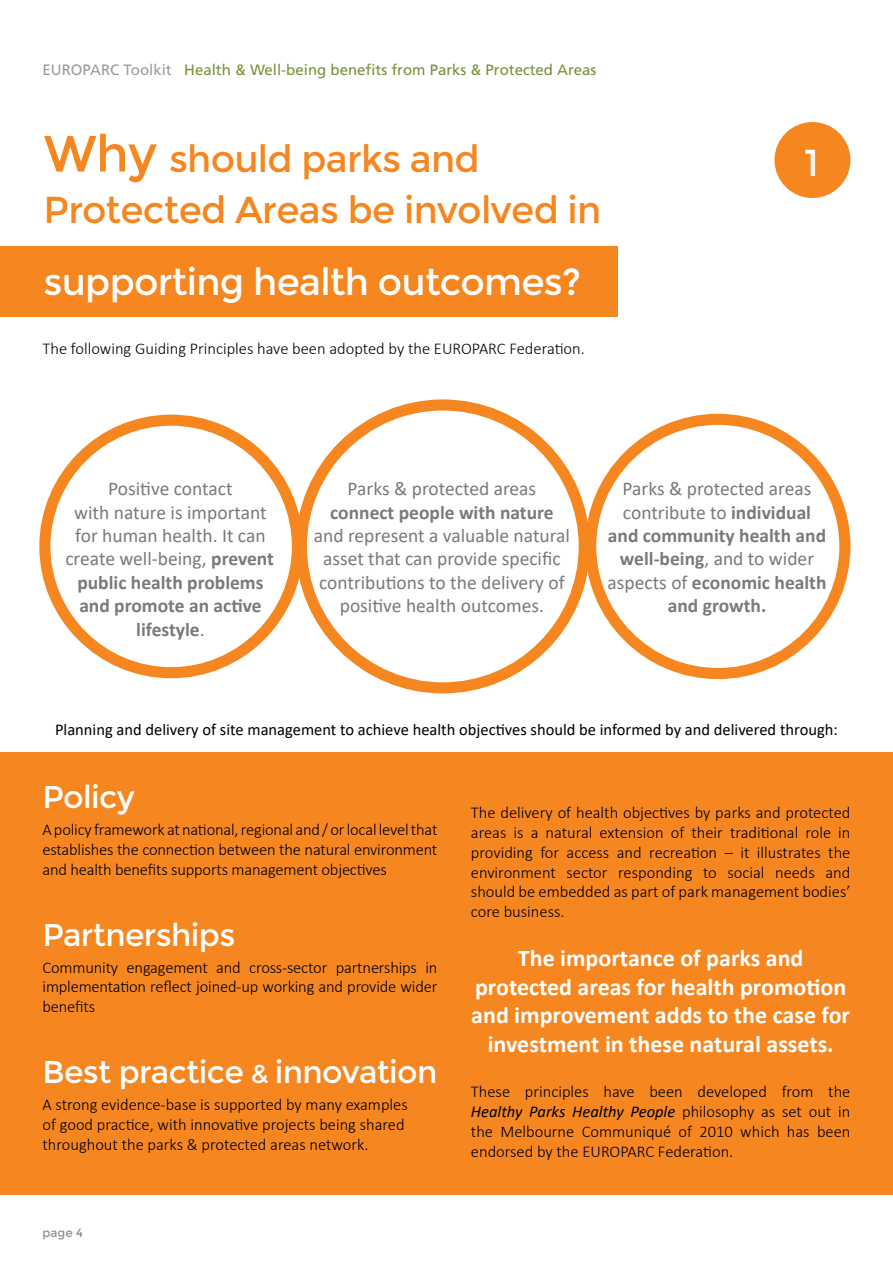
<style>
.page{position:relative;width:893px;height:1263px;background:#fff}
.page>*{position:absolute;margin:0;border:0;box-sizing:border-box;transform-origin:0 0}
.t1{font:37.5px/51px "Montserrat";letter-spacing:-.02em;color:#f6861f}
.t2{font:37.5px "Montserrat";letter-spacing:-.02em;color:#fff}
.t3{font:31.5px "Montserrat";letter-spacing:-.02em;color:#fff}
.t4{font:700 24px/28.8px "Calibri";color:#fff;text-align:center}
.t5{font:19.5px/23.4px "Calibri";color:#797a7d;text-align:center}
.t6{font:700 19.5px/23.4px "Calibri";color:#797a7d;text-align:center}
.t7{font:300 16.5px/19.8px "Calibri";color:#000;text-align:justify}
.t8{font:16.5px "Calibri";color:#000}
.t9{font:15px "Frutiger LT Std";color:#78913a}
.t10{font:12px "Montserrat";color:#8e9092}
.s1{color:#999b9e}
.s2{font-size:51px}
.s3{font-weight:700}
.s4{font-weight:400}
.s5{font-size:25.5px}
.s6{font-weight:400;font-style:italic}
</style>
<div class="page">
<div style="left:0;top:753px;width:893px;height:442px;background:#f6861f"></div>
<div style="left:39px;top:415px;width:264px;height:263px;border:11px solid #f6861f;border-radius:50%"></div>
<div style="left:296px;top:399px;width:294px;height:294px;border:11px solid #f6861f;border-radius:50%"></div>
<div style="left:585px;top:414px;width:265px;height:265px;border:11px solid #f6861f;border-radius:50%"></div>
<div style="left:0;top:247px;width:617px;height:70px;background:#f6861f"></div>
<div style="left:774px;top:122px;width:76px;height:76px;background:#f6861f;border-radius:50%"></div>
<p class="t9" style="left:43px;top:61px;width:555px"><span class="s1">EUROPARC Toolkit</span> Health &amp; Well-being benefits from Parks &amp; Protected Areas</p>
<h1 class="t1" style="left:44px;top:133px;width:559px"><span class="s2">Why</span> should parks and<br>Protected Areas be involved in</h1>
<h1 class="t2" style="left:44px;top:260px;width:539px">supporting health outcomes?</h1>
<p class="t7" style="left:43px;top:338px;width:544px">The following Guiding Principles have been adopted by the EUROPARC Federation.</p>
<h1 class="t2" style="left:804px;top:142px;width:16px">1</h1>
<p class="t5" style="left:65px;top:477px;width:210px">Positive contact<br>with nature is important for human health. It can create well-being, <span class="s3">prevent public health problems and promote an active lifestyle</span>.</p>
<p class="t5" style="left:348px;top:477px;width:190px">Parks &amp; protected areas</p>
<p class="t6" style="left:330px;top:500px;width:225px">connect people with nature</p>
<p class="t5" style="left:314px;top:523px;width:258px">and represent a valuable natural asset that can provide specific contributions to the delivery of positive health outcomes.</p>
<p class="t6" style="left:608px;top:477px;width:220px"><span class="s4">Parks &amp; protected areas contribute to</span> individual and community health and well-being<span class="s4">, and to wider aspects of</span> economic health and growth.</p>
<p class="t8" style="left:55px;top:718px;width:784px">Planning and delivery of site management to achieve health objectives should be informed by and delivered through:</p>
<h2 class="t3" style="left:43px;top:779px;width:94px">Policy</h2>
<p class="t7" style="left:43px;top:819px;width:396px">A policy framework at national, regional and / or local level that establishes the connection between the natural environment and health benefits supports management objectives</p>
<h2 class="t3" style="left:43px;top:916px;width:194px">Partnerships</h2>
<p class="t7" style="left:43px;top:957px;width:396px">Community engagement and cross-sector partnerships in implementation reflect joined-up working and provide wider benefits</p>
<h2 class="t3" style="left:43px;top:1054px;width:396px">Best practice <span class="s5">&amp;</span> innovation</h2>
<p class="t7" style="left:43px;top:1095px;width:367px;text-align:left">A strong evidence-base is supported by many examples of good practice, with innovative projects being shared throughout the parks &amp; protected areas network.</p>
<p class="t10" style="left:43px;top:1226px;width:42px">page 4</p>
<p class="t7" style="left:471px;top:803px;width:381px">The delivery of health objectives by parks and protected areas is a natural extension of their traditional role in providing for access and recreation – it illustrates the environment sector responding to social needs and should be embedded as part of park management bodies’ core business.</p>
<h3 class="t4" style="left:471px;top:943px;width:380px">The importance of parks and protected areas for health promotion and improvement adds to the case for investment in these natural assets.</h3>
<p class="t7" style="left:471px;top:1082px;width:381px">These principles have been developed from the <span class="s6">Healthy Parks Healthy People</span> philosophy as set out in the Melbourne Communiqué of 2010 which has been endorsed by the EUROPARC Federation.</p>
</div>
